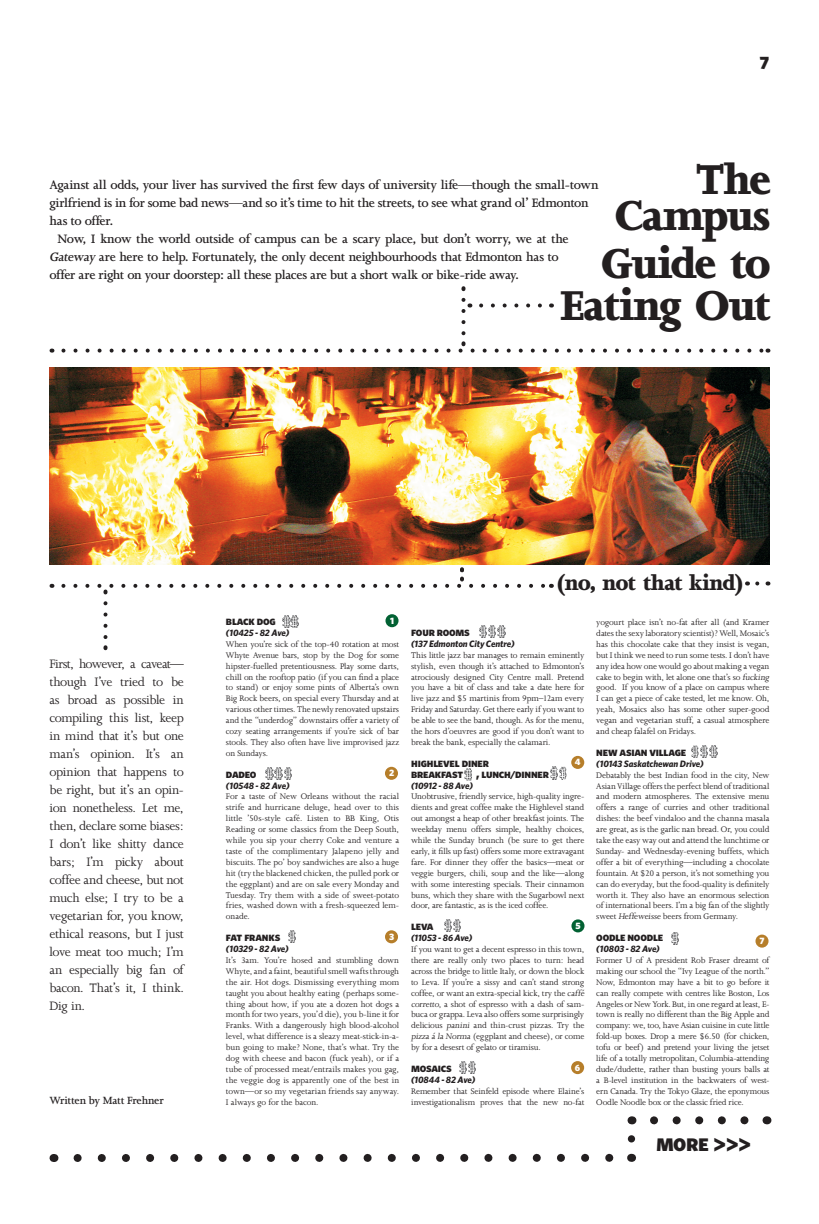
<style>
.page{position:relative;width:819px;height:1224px;background:#fff}
.page>*{position:absolute;margin:0;border:0;box-sizing:border-box;transform-origin:0 0}
.t1{font:800 48px/36px "Joanna";letter-spacing:-.045em;color:#231f20;text-align:right}
.t2{font:800 24px "Joanna";letter-spacing:-.045em;color:#231f20}
.t3{font:24px "Whitney Black SC";color:#231f20}
.t4{font:900 18px "Whitney";color:#231f20}
.t5{font:600 14px "Joanna";letter-spacing:-.025em;color:#231f20}
.t6{font:14px/18px "Joanna";letter-spacing:-.025em;color:#231f20;text-align:justify}
.t7{font:12px/10.9px "Whitney Black SC";letter-spacing:-.015em;color:#231f20}
.t8{font:600 12px "Joanna";letter-spacing:-.025em;color:#231f20}
.t9{font:9.3px/10.9px "Joanna";letter-spacing:-.01em;color:#231f20;text-align:justify}
.t10{font:italic 700 9.3px "Whitney";letter-spacing:-.01em;color:#231f20}
.t11{font:900 9.3px "Whitney";color:#fff}
</style>
<div class="page">
<img style="left:50px;top:367px;width:719px;height:198px">
<svg style="left:481px;top:303px;width:61px;height:4px"></svg>
<svg style="left:63px;top:342px;width:699px;height:11px"></svg>
<svg style="left:461px;top:287px;width:9px;height:46px"></svg>
<svg style="left:78px;top:1154px;width:536px;height:8px"></svg>
<div style="left:385px;top:767px;width:13px;height:13px;background:#b67e2a;border-radius:50%"></div>
<div style="left:571px;top:756px;width:13px;height:13px;background:#b67e2a;border-radius:50%"></div>
<div style="left:385px;top:930px;width:13px;height:13px;background:#b67e2a;border-radius:50%"></div>
<div style="left:756px;top:935px;width:13px;height:13px;background:#b67e2a;border-radius:50%"></div>
<div style="left:571px;top:1061px;width:13px;height:13px;background:#b67e2a;border-radius:50%"></div>
<div style="left:571px;top:919px;width:14px;height:13px;background:#026133;border-radius:50%"></div>
<svg style="left:654px;top:1116px;width:95px;height:8px"></svg>
<div style="left:628px;top:1135px;width:7px;height:7px;background:#231f20;border-radius:50%"></div>
<svg style="left:266px;top:767px;width:26px;height:13px"></svg>
<svg style="left:288px;top:930px;width:7px;height:13px"></svg>
<svg style="left:445px;top:919px;width:16px;height:13px"></svg>
<svg style="left:550px;top:767px;width:16px;height:12px"></svg>
<svg style="left:465px;top:768px;width:7px;height:13px"></svg>
<svg style="left:63px;top:568px;width:482px;height:69px"></svg>
<svg style="left:459px;top:1061px;width:16px;height:12px"></svg>
<svg style="left:671px;top:932px;width:8px;height:12px"></svg>
<svg style="left:691px;top:745px;width:26px;height:13px"></svg>
<h3 class="t4" style="left:760px;top:51px;width:11px">7</h3>
<h1 class="t1" style="left:615px;top:162px;width:158px">The<br>Campus</h1>
<h1 class="t1" style="left:560px;top:243px;width:213px;line-height:42px">Guide to<br>Eating Out</h1>
<h3 class="t5" style="left:50px;top:177px;width:551px">Against all odds, your liver has survived the first few days of university life—though the small-town</h3>
<h3 class="t5" style="left:50px;top:195px;width:541px">girlfriend is in for some bad news—and so it’s time to hit the streets, to see what grand ol’ Edmonton</h3>
<h3 class="t5" style="left:50px;top:213px;width:65px">has to offer.</h3>
<h3 class="t5" style="left:58px;top:231px;width:513px">Now, I know the world outside of campus can be a scary place, but don’t worry, we at the</h3>
<h3 class="t5" style="left:50px;top:249px;width:511px">Gateway are here to help. Fortunately, the only decent neighbourhoods that Edmonton has to</h3>
<h3 class="t5" style="left:50px;top:267px;width:471px">offer are right on your doorstep: all these places are but a short walk or bike-ride away.</h3>
<p class="t6" style="left:50px;top:655px;width:136px">First, however, a caveat— though I’ve tried to be as broad as possible in compiling this list, keep in mind that it’s but one man’s opinion. It’s an opinion that happens to be right, but it’s an opin&shy;ion nonetheless. Let me, then, declare some biases:<br>I don’t like shitty dance bars; I’m picky about coffee and cheese, but not much else; I try to be a vegetarian for, you know, ethical reasons, but I just love meat too much; I’m an especially big fan of bacon. That’s it, I think.<br>Dig in.</p>
<p class="t8" style="left:50px;top:1093px;width:116px">Written by Matt Frehner</p>
<h2 class="t2" style="left:555px;top:570px;width:191px">(no, not that kind)</h2>
<p class="t11" style="left:390px;top:615px;width:5px">1</p>
<p class="t7" style="left:226px;top:615px;width:51px">black dog</p>
<p class="t10" style="left:226px;top:627px;width:65px">(10425 - 82 Ave)</p>
<p class="t9" style="left:226px;top:639px;width:175px">When you’re sick of the top-40 rotation at most Whyte Avenue bars, stop by the Dog for some hipster-fuelled pretentiousness. Play some darts, chill on the rooftop patio (if you can find a place to stand) or enjoy some pints of Alberta’s own Big Rock beers, on special every Thursday and at various other times. The newly renovated upstairs and the “underdog” downstairs offer a variety of cozy seating arrangements if you’re sick of bar stools. They also often have live improvised jazz on Sundays.</p>
<p class="t7" style="left:226px;top:768px;width:32px">dadeo</p>
<p class="t10" style="left:226px;top:780px;width:65px">(10548 - 82 Ave)</p>
<p class="t9" style="left:226px;top:791px;width:175px">For a taste of New Orleans without the racial strife and hurricane deluge, head over to this little ’50s-style café. Listen to BB King, Otis Reading or some classics from the Deep South, while you sip your cherry Coke and venture a taste of the complimentary Jalapeno jelly and biscuits. The po’ boy sandwiches are also a huge hit (try the blackened chicken, the pulled pork or the eggplant) and are on sale every Monday and Tuesday. Try them with a side of sweet-potato fries, washed down with a fresh-squeezed lem&shy;onade.</p>
<p class="t7" style="left:226px;top:931px;width:56px">fat franks</p>
<p class="t10" style="left:226px;top:943px;width:64px">(10329 - 82 Ave)</p>
<p class="t9" style="left:226px;top:955px;width:175px">It’s 3am. You’re hosed and stumbling down Whyte, and a faint, beautiful smell wafts through the air. Hot dogs. Dismissing everything mom taught you about healthy eating (perhaps some&shy;thing about how, if you ate a dozen hot dogs a month for two years, you’d die), you b-line it for Franks. With a dangerously high blood-alcohol level, what difference is a sleazy meat-stick-in-a&shy;bun going to make? None, that’s what. Try the dog with cheese and bacon (fuck yeah), or if a tube of processed meat/entrails makes you gag, the veggie dog is apparently one of the best in town—or so my vegetarian friends say anyway.<br>I always go for the bacon.</p>
<p class="t11" style="left:389px;top:767px;width:7px">2</p>
<p class="t11" style="left:389px;top:931px;width:7px">3</p>
<p class="t7" style="left:411px;top:626px;width:60px">four rooms</p>
<p class="t10" style="left:411px;top:638px;width:105px">(137 Edmonton City Centre)</p>
<p class="t9" style="left:411px;top:650px;width:175px">This little jazz bar manages to remain eminently stylish, even though it’s attached to Edmonton’s atrociously designed City Centre mall. Pretend you have a bit of class and take a date here for live jazz and $5 martinis from 9pm–12am every Friday and Saturday. Get there early if you want to be able to see the band, though. As for the menu, the hors d’oeuvres are good if you don’t want to break the bank, especially the calamari.</p>
<p class="t7" style="left:411px;top:757px;width:139px">highlevel diner<br>breakfast , lunch/dinner</p>
<p class="t10" style="left:411px;top:780px;width:63px">(10912 - 88 Ave)</p>
<p class="t9" style="left:411px;top:791px;width:175px">Unobtrusive, friendly service, high-quality ingre&shy;dients and great coffee make the Highlevel stand out amongst a heap of other breakfast joints. The weekday menu offers simple, healthy choices, while the Sunday brunch (be sure to get there early, it fills up fast) offers some more extravagant fare. For dinner they offer the basics—meat or veggie burgers, chili, soup and the like—along with some interesting specials. Their cinnamon buns, which they share with the Sugarbowl next door, are fantastic, as is the iced coffee.</p>
<p class="t7" style="left:411px;top:920px;width:24px">leva</p>
<p class="t10" style="left:411px;top:932px;width:63px">(11053 - 86 Ave)</p>
<p class="t9" style="left:411px;top:944px;width:176px;text-align:left">If you want to get a decent espresso in this town, there are really only two places to turn: head across the bridge to little Italy, or down the block to Leva. If you’re a sissy and can’t stand strong coffee, or want an extra-special kick, try the caffé corretto, a shot of espresso with a dash of sam&shy;buca or grappa. Leva also offers some surprisingly delicious panini and thin-crust pizzas. Try the pizza á la Norma (eggplant and cheese), or come by for a desesrt of gelato or tiramisu.</p>
<p class="t7" style="left:411px;top:1062px;width:42px">mosaics</p>
<p class="t10" style="left:411px;top:1074px;width:66px">(10844 - 82 Ave)</p>
<p class="t9" style="left:411px;top:1086px;width:175px">Remember that Seinfeld episode where Elaine’s investigationalism proves that the new no-fat</p>
<p class="t11" style="left:575px;top:756px;width:7px">4</p>
<p class="t11" style="left:576px;top:920px;width:7px">5</p>
<p class="t11" style="left:575px;top:1062px;width:7px">6</p>
<p class="t9" style="left:596px;top:617px;width:176px;text-align:left">yogourt place isn’t no-fat after all (and Kramer dates the sexy laboratory scientist)? Well, Mosaic’s has this chocolate cake that they insist is vegan, but I think we need to run some tests. I don’t have any idea how one would go about making a vegan cake to begin with, let alone one that’s so fucking good. If you know of a place on campus where I can get a piece of cake tested, let me know. Oh, yeah, Mosaics also has some other super-good vegan and vegetarian stuff, a casual atmosphere and cheap falafel on Fridays.</p>
<p class="t7" style="left:596px;top:746px;width:92px">new asian village</p>
<p class="t10" style="left:596px;top:758px;width:109px">(10143 Saskatchewan Drive)</p>
<p class="t9" style="left:596px;top:770px;width:175px">Debatably the best Indian food in the city, New Asian Village offers the perfect blend of traditional and modern atmospheres. The extensive menu offers a range of curries and other traditional dishes: the beef vindaloo and the channa masala are great, as is the garlic nan bread. Or, you could take the easy way out and attend the lunchtime or Sunday- and Wednesday-evening buffets, which offer a bit of everything—including a chocolate fountain. At $20 a person, it’s not something you can do everyday, but the food-quality is definitely worth it. They also have an enormous selection of international beers. I’m a big fan of the slightly sweet Heffeweisse beers from Germany.</p>
<p class="t7" style="left:596px;top:931px;width:68px">oodle noodle</p>
<p class="t10" style="left:596px;top:943px;width:65px">(10803 - 82 Ave)</p>
<p class="t9" style="left:596px;top:955px;width:175px">Former U of A president Rob Fraser dreamt of making our school the “Ivy League of the north.” Now, Edmonton may have a bit to go before it can really compete with centres like Boston, Los Angeles or New York. But, in one regard at least, E&shy;town is really no different than the Big Apple and company: we, too, have Asian cuisine in cute little fold-up boxes. Drop a mere $6.50 (for chicken, tofu or beef) and pretend your living the jetset life of a totally metropolitan, Columbia-attending dude/dudette, rather than busting yours balls at a B-level institution in the backwaters of west&shy;ern Canada. Try the Tokyo Glaze, the eponymous Oodle Noodle box or the classic fried rice.</p>
<p class="t11" style="left:760px;top:935px;width:7px">7</p>
<h2 class="t3" style="left:656px;top:1128px;width:97px">more &gt;&gt;&gt;</h2>
</div>
